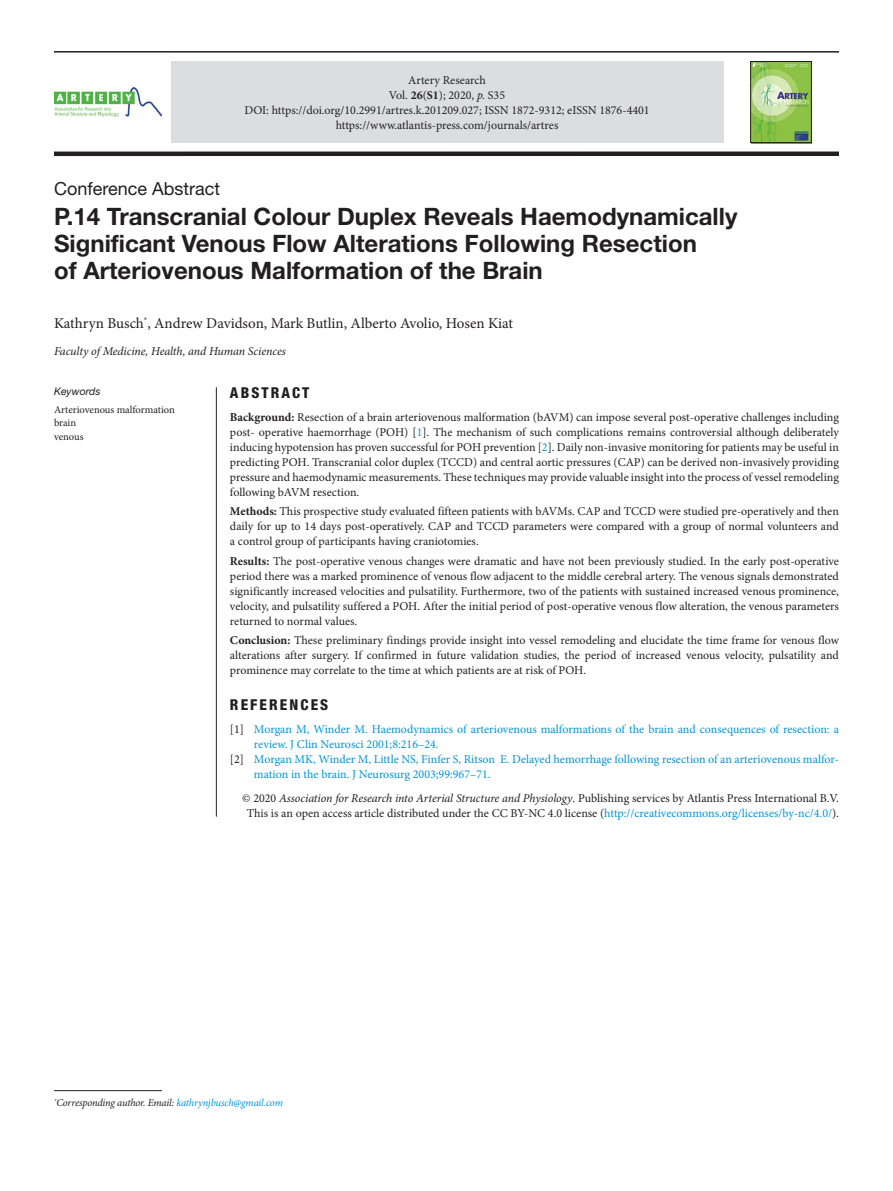
<style>
.page{position:relative;width:893px;height:1191px;background:#fff}
.page>*{position:absolute;margin:0;border:0;box-sizing:border-box;transform-origin:0 0}
.article_title{font:700 24px/27px "Helvetica Neue LT Std";color:#231f20}
.article_type{font:18px "Helvetica Neue LT Std";color:#231f20}
.author_name{font:15px "Minion Pro";color:#231f20}
.abstract{font:800 condensed 15px "Helvetica Neue LT Std";letter-spacing:.14em;color:#231f20}
.abstract_text{font:12px/15px "Minion Pro";color:#231f20;text-align:justify}
.Ref_text{font:12px/15px "Minion Pro";color:#0095d5}
.copyright{font:12px/15px "Minion Pro";color:#231f20;text-align:center}
.author-affil{font:italic 12px "Minion Pro";letter-spacing:-.005em;color:#231f20}
.corres_author{font:italic 10.5px "Minion Pro";letter-spacing:-.02em;color:#231f20}
.keywords_text{font:10.5px "Minion Pro";letter-spacing:-.005em;color:#231f20}
.keywords{font:italic 10.5px "Helvetica Neue LT Std";color:#231f20}
.s1{font-weight:700}
.s2{font-style:italic}
.s3{color:#0095d5}
.s4{color:#231f20}
</style>
<div class="page">
<hr style="left:54px;top:51px;width:785px;height:2px;background:#231f20">
<div style="left:54px;top:151px;width:785px;height:5px;background:#231f20"></div>
<hr style="left:216px;top:387px;width:1px;height:429px;background:#231f20">
<div style="left:171px;top:62px;width:552px;height:81px;background:#dcdddf"></div>
<img style="left:54px;top:88px;width:108px;height:28px">
<img style="left:753px;top:63px;width:56px;height:78px">
<div style="left:751px;top:61px;width:60px;height:82px;border:1px solid #231f20"></div>
<hr style="left:54px;top:1090px;width:108px;height:1px;background:#231f20">
<p class="abstract_text" style="left:389px;top:73px;width:118px;text-align:center">Artery Research<br>Vol. <span class="s1">26</span>(<span class="s1">S1</span>); 2020, <span class="s2">p.</span> S35</p>
<p class="abstract_text" style="left:244px;top:103px;width:407px;text-align:center">DOI: https://doi.org/10.2991/artres.k.201209.027; ISSN 1872-9312; eISSN 1876-4401 https://www.atlantis-press.com/journals/artres</p>
<p class="article_type" style="left:54px;top:178px;width:168px">Conference Abstract</p>
<p class="article_title" style="left:54px;top:202px;width:685px">P.14 Transcranial Colour Duplex Reveals Haemodynamically<br>Significant Venous Flow Alterations Following Resection<br>of Arteriovenous Malformation of the Brain</p>
<p class="author_name" style="left:54px;top:313px;width:461px">Kathryn Busch<sup>*</sup>, Andrew Davidson, Mark Butlin, Alberto Avolio, Hosen Kiat</p>
<p class="author-affil" style="left:54px;top:343px;width:233px">Faculty of Medicine, Health, and Human Sciences</p>
<p class="keywords" style="left:54px;top:385px;width:48px">Keywords</p>
<p class="keywords_text" style="left:54px;top:402px;width:122px">Arteriovenous malformation</p>
<p class="keywords_text" style="left:54px;top:416px;width:24px">brain</p>
<p class="keywords_text" style="left:54px;top:429px;width:31px">venous</p>
<p class="abstract" style="left:230px;top:383px;width:81px">ABSTRACT</p>
<p class="abstract_text" style="left:230px;top:409px;width:611px"><span class="s1">Background:</span> Resection of a brain arteriovenous malformation (bAVM) can impose several post-operative challenges including post- operative haemorrhage (POH) [<span class="s3">1</span>]. The mechanism of such complications remains controversial although deliberately inducing hypotension has proven successful for POH prevention [<span class="s3">2</span>]. Daily non-invasive monitoring for patients may be useful in predicting POH. Transcranial color duplex (TCCD) and central aortic pressures (CAP) can be derived non-invasively providing pressure and haemodynamic measurements. These techniques may provide valuable insight into the process of vessel remodeling following bAVM resection.</p>
<p class="abstract_text" style="left:230px;top:504px;width:610px"><span class="s1">Methods:</span> This prospective study evaluated fifteen patients with bAVMs. CAP and TCCD were studied pre-operatively and then daily for up to 14 days post-operatively. CAP and TCCD parameters were compared with a group of normal volunteers and a control group of participants having craniotomies.</p>
<p class="abstract_text" style="left:230px;top:553px;width:611px"><span class="s1">Results:</span> The post-operative venous changes were dramatic and have not been previously studied. In the early post-operative period there was a marked prominence of venous flow adjacent to the middle cerebral artery. The venous signals demonstrated significantly increased velocities and pulsatility. Furthermore, two of the patients with sustained increased venous prominence, velocity, and pulsatility suffered a POH. After the initial period of post-operative venous flow alteration, the venous parameters returned to normal values.</p>
<p class="abstract_text" style="left:230px;top:633px;width:611px"><span class="s1">Conclusion:</span> These preliminary findings provide insight into vessel remodeling and elucidate the time frame for venous flow alterations after surgery. If confirmed in future validation studies, the period of increased venous velocity, pulsatility and prominence may correlate to the time at which patients are at risk of POH.</p>
<p class="abstract" style="left:230px;top:695px;width:100px">REFERENCES</p>
<p class="Ref_text" style="left:254px;top:721px;width:586px;text-indent:-24px"><span class="s4">[1]</span> Morgan M, Winder M. Haemodynamics of arteriovenous malformations of the brain and consequences of resection: a review. J Clin Neurosci 2001;8:216–24.</p>
<p class="Ref_text" style="left:254px;top:751px;width:586px;text-indent:-24px"><span class="s4">[2]</span> Morgan MK, Winder M, Little NS, Finfer S, Ritson E. Delayed hemorrhage following resection of an arteriovenous malfor&shy;mation in the brain. J Neurosurg 2003;99:967–71.</p>
<p class="copyright" style="left:242px;top:790px;width:598px">© 2020 <span class="s2">Association for Research into Arterial Structure and Physiology</span>. Publishing services by Atlantis Press International B.V.<br>This is an open access article distributed under the CC BY-NC 4.0 license (<span class="s3">http://creativecommons.org/licenses/by-nc/4.0/</span>).</p>
<p class="corres_author" style="left:54px;top:1095px;width:230px"><sup>*</sup>Corresponding author. Email: <span class="s3">kathrynjbusch@gmail.com</span></p>
</div>
